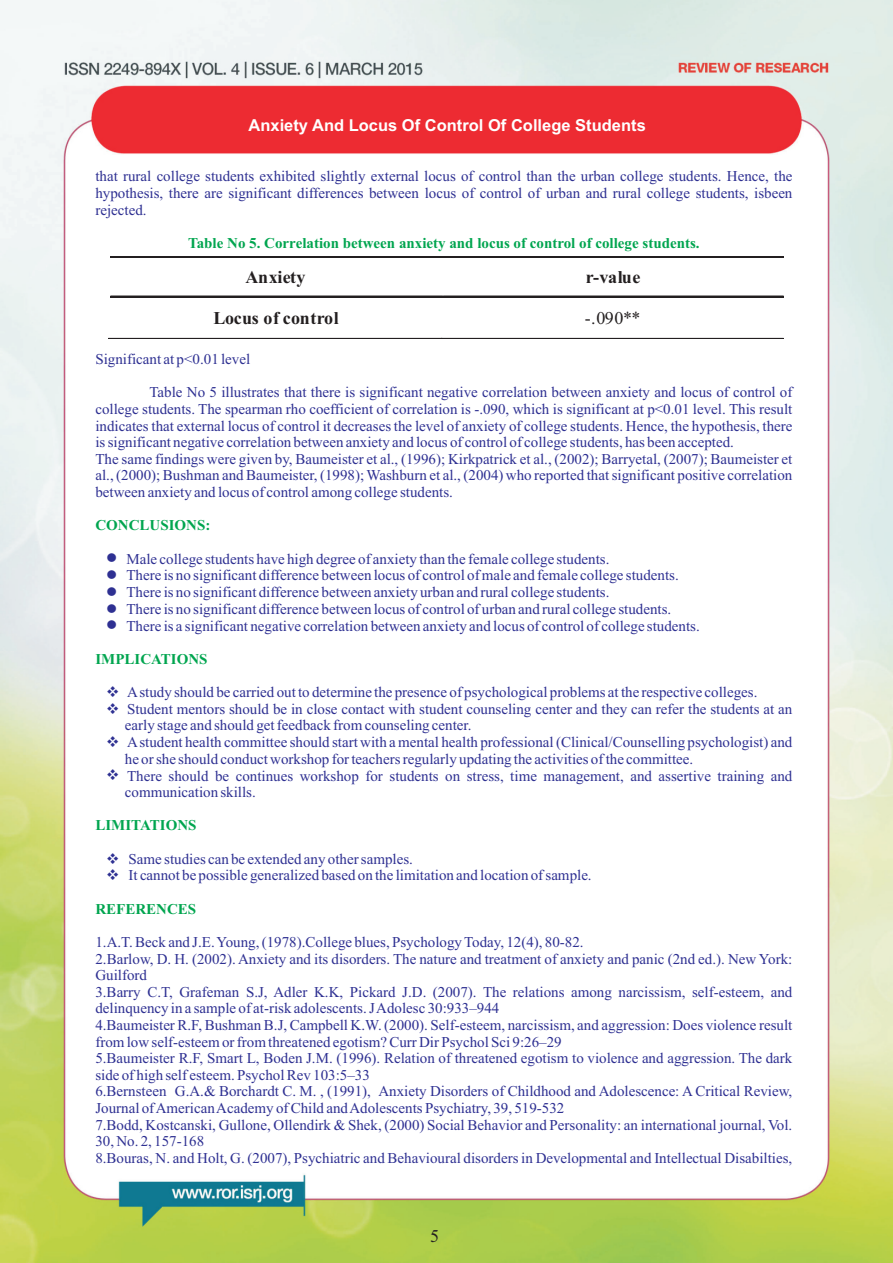
<style>
.page{position:relative;width:893px;height:1263px;background:#fff}
.page>*{position:absolute;margin:0;border:0;box-sizing:border-box;transform-origin:0 0}
.t1{font:700 18px "Times New Roman";letter-spacing:.015em;color:#231f20}
.t2{font:18px "Times New Roman";color:#231f20}
.t3{font:700 16.5px "Arial";color:#fff}
.t4{font:15px/16.6px "Times New Roman";color:#2e3092}
.t5{font:700 15px "Times New Roman";color:#00a54f}
.t6{font:15px "Wingdings";color:#2e3092}
</style>
<div class="page">
<img style="left:0;top:0;width:893px;height:1263px">
<hr style="left:110px;top:257px;width:332px;height:1px;background:#231f20">
<hr style="left:443px;top:257px;width:341px;height:1px;background:#231f20">
<hr style="left:110px;top:296px;width:332px;height:1px;background:#231f20">
<hr style="left:443px;top:296px;width:341px;height:1px;background:#231f20">
<hr style="left:108px;top:338px;width:334px;height:1px;background:#231f20">
<hr style="left:442px;top:338px;width:342px;height:1px;background:#231f20">
<svg style="left:107px;top:703px;width:11px;height:11px"></svg>
<svg style="left:107px;top:736px;width:11px;height:11px"></svg>
<svg style="left:107px;top:769px;width:11px;height:11px"></svg>
<svg style="left:107px;top:869px;width:11px;height:11px"></svg>
<p class="t3" style="left:249px;top:119px;width:399px">Anxiety And Locus Of Control Of College Students</p>
<p class="t4" style="left:95px;top:169px;width:698px;text-align:justify">that rural college students exhibited slightly external locus of control than the urban college students. Hence, the hypothesis, there are significant differences between locus of control of urban and rural college students, isbeen rejected.</p>
<p class="t5" style="left:188px;top:238px;width:513px">Table No 5. Correlation between anxiety and locus of control of college students.</p>
<p class="t1" style="left:245px;top:271px;width:62px">Anxiety</p>
<p class="t1" style="left:586px;top:271px;width:56px">r-value</p>
<p class="t1" style="left:214px;top:311px;width:127px">Locus of control</p>
<p class="t2" style="left:585px;top:311px;width:57px">-.090**</p>
<p class="t4" style="left:95px;top:352px;width:156px">Significant at p&lt;0.01 level</p>
<p class="t4" style="left:95px;top:385px;width:698px;text-indent:54px">Table No 5 illustrates that there is significant negative correlation between anxiety and locus of control of college students. The spearman rho coefficient of correlation is -.090, which is significant at p&lt;0.01 level. This result indicates that external locus of control it decreases the level of anxiety of college students. Hence, the hypothesis, there is significant negative correlation between anxiety and locus of control of college students, has been accepted.<br>The same findings were given by, Baumeister et al., (1996); Kirkpatrick et al., (2002); Barryetal, (2007); Baumeister et al., (2000); Bushman and Baumeister, (1998); Washburn et al., (2004) who reported that significant positive correlation between anxiety and locus of control among college students.</p>
<p class="t5" style="left:95px;top:520px;width:117px">CONCLUSIONS:</p>
<p class="t4" style="left:106px;top:552px;width:505px">●Male college students have high degree of anxiety than the female college students.</p>
<p class="t6" style="left:106px;top:585px;width:69px">●</p>
<p class="t4" style="left:126px;top:568px;width:554px">There is no significant difference between locus of control of male and female college students.</p>
<p class="t6" style="left:106px;top:569px;width:69px">●</p>
<p class="t4" style="left:126px;top:585px;width:485px">There is no significant difference between anxiety urban and rural college students.</p>
<p class="t6" style="left:106px;top:602px;width:69px">●</p>
<p class="t6" style="left:106px;top:619px;width:69px">●</p>
<p class="t4" style="left:126px;top:602px;width:575px">There is no significant difference between locus of control of urban and rural college students.<br>There is a significant negative correlation between anxiety and locus of control of college students.</p>
<p class="t5" style="left:95px;top:654px;width:114px">IMPLICATIONS</p>
<p class="t4" style="left:127px;top:685px;width:667px;text-indent:-21px">❖Astudy should be carried out to determine the presence of psychological problems at the respective colleges.<br>Student mentors should be in close contact with student counseling center and they can refer the students at an</p>
<p class="t4" style="left:125px;top:718px;width:669px">early stage and should get feedback from counseling center.<br>Astudent health committee should start with a mental health professional (Clinical/Counselling psychologist) and</p>
<p class="t4" style="left:125px;top:752px;width:669px">he or she should conduct workshop for teachers regularly updating the activities of the committee.<br>There should be continues workshop for students on stress, time management, and assertive training and communication skills.</p>
<p class="t5" style="left:95px;top:820px;width:103px">LIMITATIONS</p>
<p class="t4" style="left:129px;top:852px;width:465px;text-indent:-22px">❖Same studies can be extended any other samples.<br>It cannot be possible generalized based on the limitation and location of sample.</p>
<p class="t5" style="left:95px;top:903px;width:102px">REFERENCES</p>
<p class="t4" style="left:95px;top:935px;width:699px">1.A.T. Beck and J.E. Young, (1978).College blues, Psychology Today, 12(4), 80-82.<br>2.Barlow, D. H. (2002). Anxiety and its disorders. The nature and treatment of anxiety and panic (2nd ed.). New York:<br>Guilford<br>3.Barry C.T, Grafeman S.J, Adler K.K, Pickard J.D. (2007). The relations among narcissism, self-esteem, and delinquency in a sample of at-risk adolescents. J Adolesc 30:933–944<br>4.Baumeister R.F, Bushman B.J, Campbell K.W. (2000). Self-esteem, narcissism, and aggression: Does violence result from low self-esteem or from threatened egotism? Curr Dir Psychol Sci 9:26–29<br>5.Baumeister R.F, Smart L, Boden J.M. (1996). Relation of threatened egotism to violence and aggression. The dark side of high self esteem. Psychol Rev 103:5–33<br>6.Bernsteen G.A.&amp; Borchardt C. M. , (1991), Anxiety Disorders of Childhood and Adolescence: A Critical Review, Journal of American Academy of Child and Adolescents Psychiatry, 39, 519-532<br>7.Bodd, Kostcanski, Gullone, Ollendirk &amp; Shek, (2000) Social Behavior and Personality: an international journal, Vol.<br>30, No. 2, 157-168<br>8.Bouras, N. and Holt, G. (2007), Psychiatric and Behavioural disorders in Developmental and Intellectual Disabilties,</p>
<p class="t2" style="left:430px;top:1229px;width:10px">5</p>
</div>
